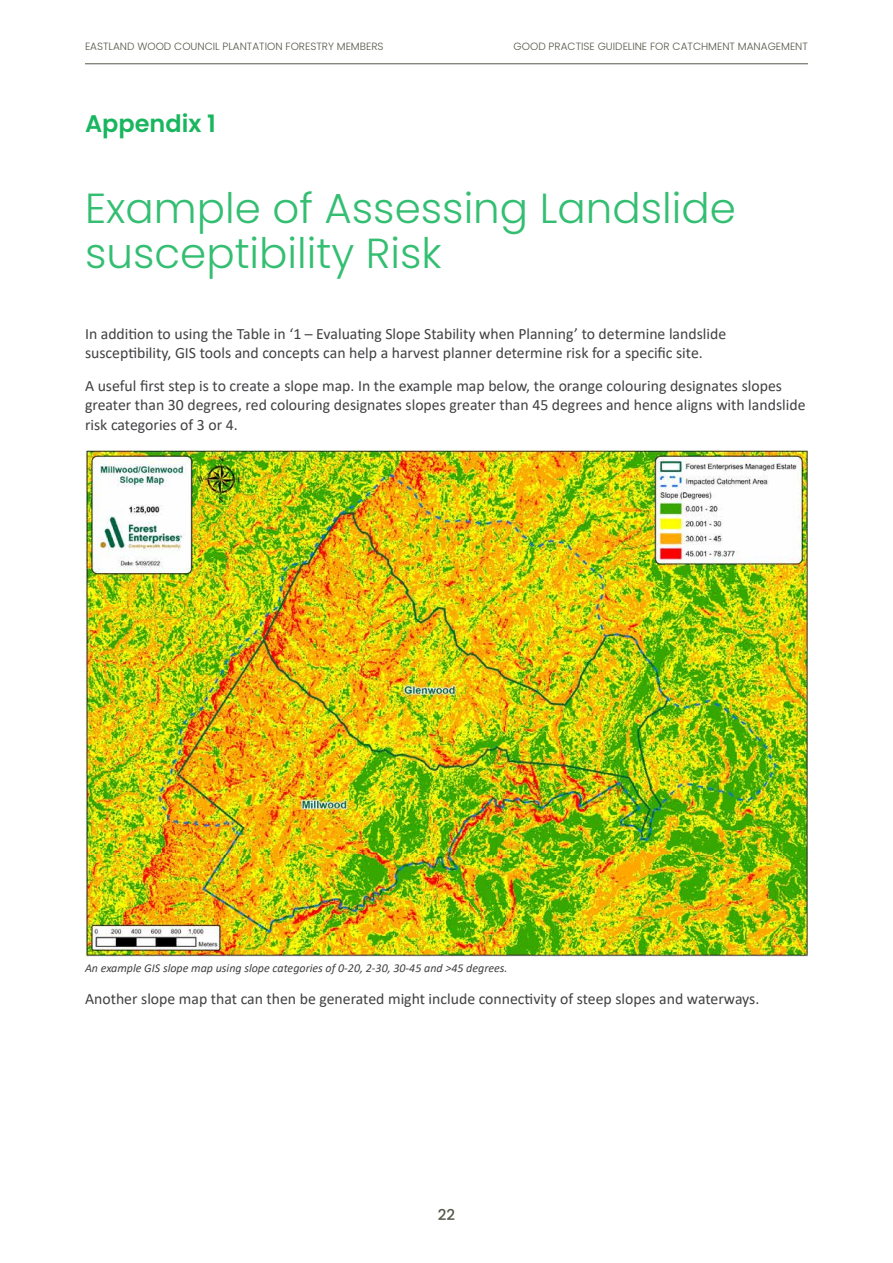
<style>
.page{position:relative;width:893px;height:1263px;background:#fff}
.page>*{position:absolute;margin:0;border:0;box-sizing:border-box;transform-origin:0 0}
.t1{font:300 42px/45px "Poppins";color:#33be71}
.t2{font:600 24px "Poppins";color:#1ab65f}
.t3{font:15.75px/19.5px "Calibri";color:#414042}
.t4{font:500 15px "Poppins";color:#58574b}
.t5{font:italic 12px "Calibri";color:#414042}
.t6{font:300 10.5px "Poppins";color:#58574b}
</style>
<div class="page">
<hr style="left:85px;top:63px;width:723px;height:1px;background:#58574b">
<img style="left:85px;top:450px;width:723px;height:506px">
<p class="t6" style="left:85px;top:41px;width:300px">EASTLAND WOOD COUNCIL PLANTATION FORESTRY MEMBERS</p>
<p class="t6" style="left:514px;top:41px;width:296px">GOOD PRACTISE GUIDELINE FOR CATCHMENT MANAGEMENT</p>
<h2 class="t2" style="left:85px;top:109px;width:132px">Appendix 1</h2>
<h1 class="t1" style="left:85px;top:186px;width:652px">Example of Assessing Landslide susceptibility Risk</h1>
<p class="t3" style="left:85px;top:323px;width:643px">In addition to using the Table in ‘1 – Evaluating Slope Stability when Planning’ to determine landslide susceptibility, GIS tools and concepts can help a harvest planner determine risk for a specific site.</p>
<p class="t3" style="left:85px;top:375px;width:722px">A useful first step is to create a slope map. In the example map below, the orange colouring designates slopes greater than 30 degrees, red colouring designates slopes greater than 45 degrees and hence aligns with landslide risk categories of 3 or 4.</p>
<p class="t5" style="left:85px;top:959px;width:424px">An example GIS slope map using slope categories of 0-20, 2-30, 30-45 and &gt;45 degrees.</p>
<p class="t3" style="left:85px;top:988px;width:676px">Another slope map that can then be generated might include connectivity of steep slopes and waterways.</p>
<p class="t4" style="left:438px;top:1206px;width:19px">22</p>
</div>
